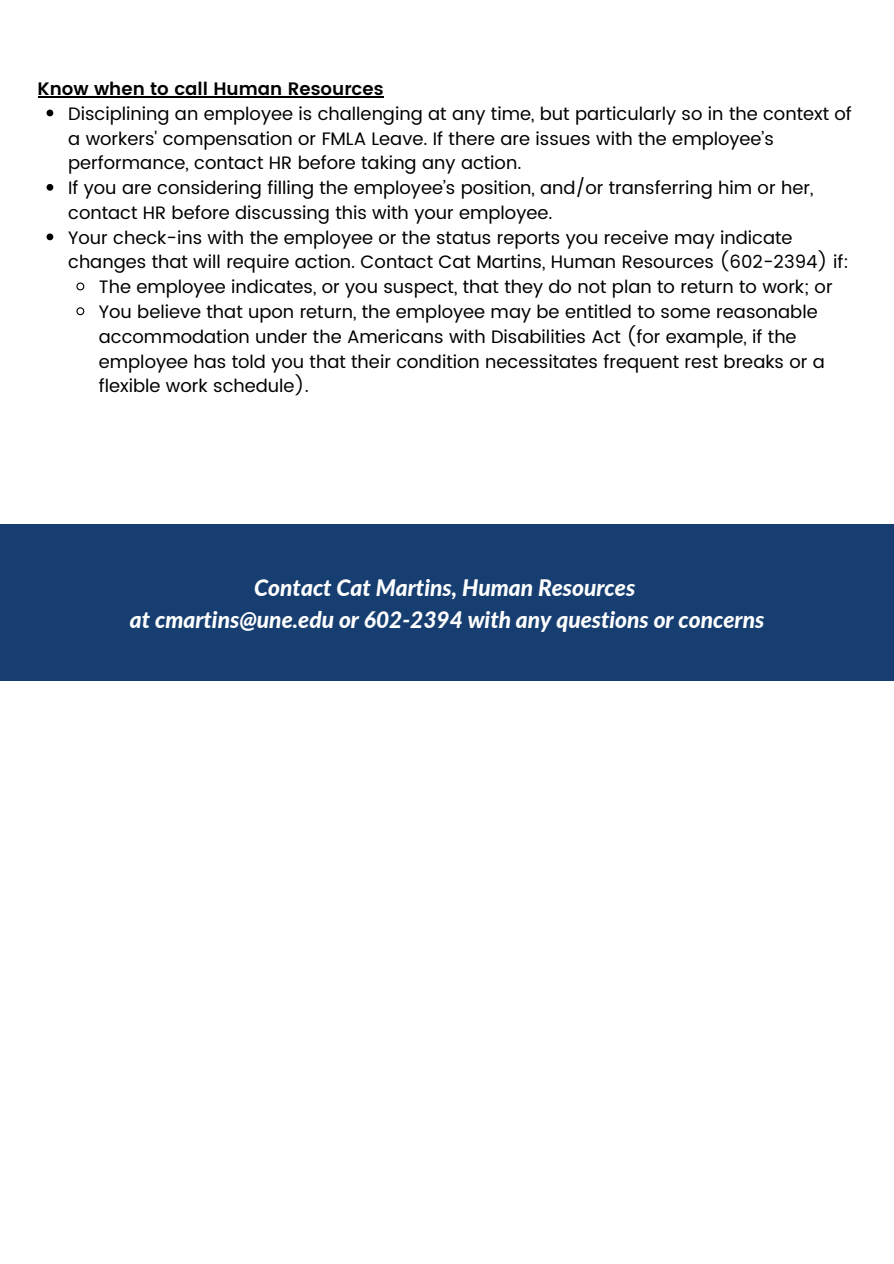
<style>
.page{position:relative;width:894px;height:1264px;background:#fff}
.page>*{position:absolute;margin:0;border:0;box-sizing:border-box;transform-origin:0 0}
.t1{font:italic 800 22.65px "Lato";color:#fff}
.t2{font:18px/24.8px "Poppins";color:#000}
.t3{font:600 18px "Poppins";color:#000}
</style>
<div class="page">
<svg style="left:47px;top:110px;width:6px;height:6px"></svg>
<svg style="left:47px;top:184px;width:6px;height:7px"></svg>
<svg style="left:47px;top:233px;width:6px;height:7px"></svg>
<svg style="left:76px;top:282px;width:9px;height:9px"></svg>
<svg style="left:76px;top:307px;width:9px;height:9px"></svg>
<hr style="left:38px;top:96px;width:345px;height:1px;background:#000">
<div style="left:0;top:524px;width:893px;height:157px;background:#163e70"></div>
<p class="t3" style="left:38px;top:78px;width:347px">Know when to call Human Resources</p>
<p class="t2" style="left:68px;top:101px;width:785px">Disciplining an employee is challenging at any time, but particularly so in the context of a workers' compensation or FMLA Leave. If there are issues with the employee’s performance, contact HR before taking any action.</p>
<p class="t2" style="left:68px;top:175px;width:746px">If you are considering filling the employee’s position, and/or transferring him or her, contact HR before discussing this with your employee.</p>
<p class="t2" style="left:68px;top:225px;width:782px">Your check-ins with the employee or the status reports you receive may indicate changes that will require action. Contact Cat Martins, Human Resources (602-2394) if:</p>
<p class="t2" style="left:99px;top:274px;width:735px">The employee indicates, or you suspect, that they do not plan to return to work; or</p>
<p class="t2" style="left:99px;top:299px;width:727px">You believe that upon return, the employee may be entitled to some reasonable accommodation under the Americans with Disabilities Act (for example, if the employee has told you that their condition necessitates frequent rest breaks or a flexible work schedule).</p>
<p class="t1" style="left:254px;top:574px;width:382px">Contact Cat Martins, Human Resources</p>
<p class="t1" style="left:130px;top:605px;width:635px">at cmartins@une.edu or 602-2394 with any questions or concerns</p>
</div>
